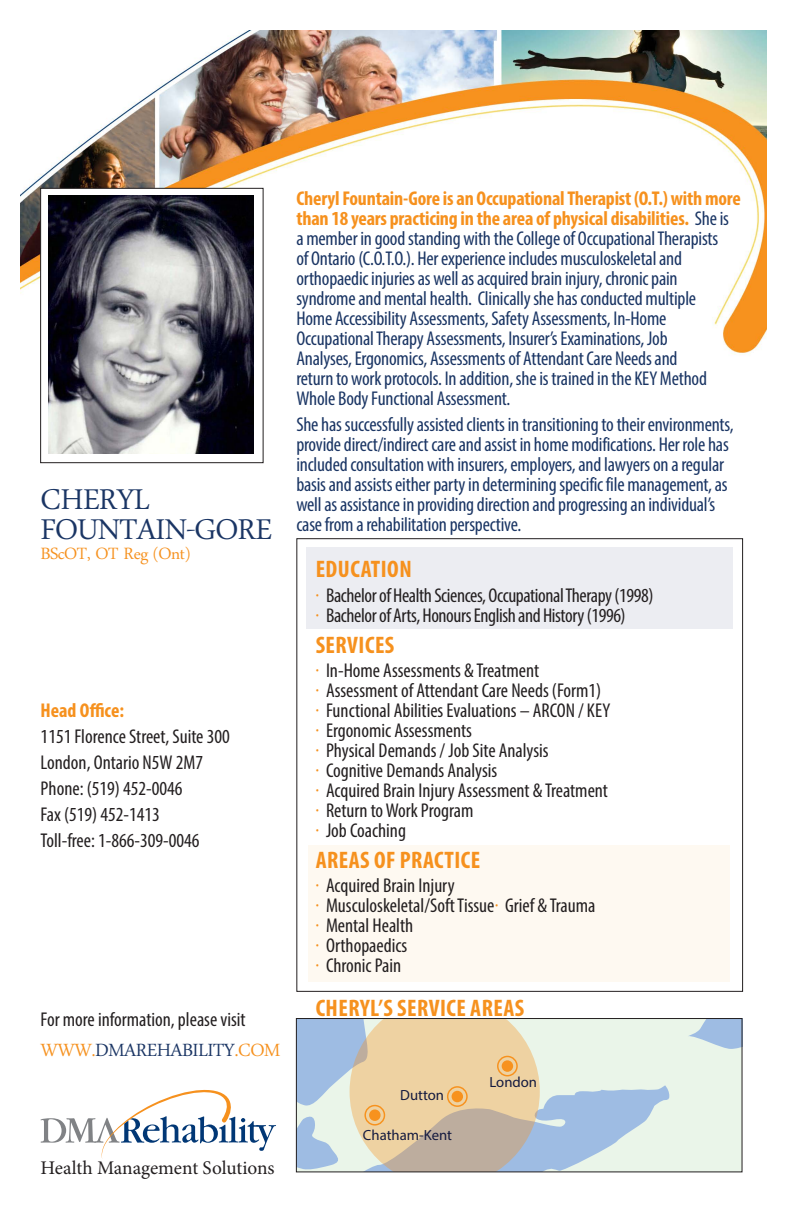
<style>
.page{position:relative;width:792px;height:1224px;background:#fff}
.page>*{position:absolute;margin:0;border:0;box-sizing:border-box;transform-origin:0 0}
.t1{font:42px/30px "Daun Penh";letter-spacing:-.02em;color:#1a3564}
.t2{font:26px "Daun Penh";letter-spacing:-.02em;color:#1a3564}
.t3{font:700 condensed 24px "Myriad Pro";letter-spacing:.02em;color:#f6911e}
.t4{font:24px "Daun Penh";letter-spacing:-.02em;color:#f6911e}
.t5{font:condensed 20px/20px "Myriad Pro";letter-spacing:-.01em;color:#1a3564}
.t6{font:condensed 20px/20px "Myriad Pro";color:#231f20}
.t7{font:condensed 20px/20px "Myriad Pro";letter-spacing:-.02em;color:#231f20}
.t8{font:700 condensed 20px "Myriad Pro";color:#f6911e}
.t9{font:19.4px "Minion Pro";letter-spacing:-.005em;color:#231f20}
.t10{font:14.8px "Myriad Pro";color:#141a3f}
.s1{color:#f6911e}
.s2{font-weight:700;color:#f6911e}
</style>
<div class="page">
<img style="left:20px;top:30px;width:747px;height:325px">
<div style="left:40px;top:188px;width:224px;height:275px;background:#fff;border:1px solid #231f20"></div>
<img style="left:49px;top:196px;width:204px;height:258px">
<svg style="left:41px;top:1089px;width:235px;height:70px"></svg>
<div style="left:296px;top:538px;width:447px;height:454px;background:#fff;border:1px solid #231f20"></div>
<div style="left:307px;top:548px;width:426px;height:81px;background:#ecedf2"></div>
<div style="left:308px;top:845px;width:422px;height:137px;background:#fef9f1"></div>
<div style="left:296px;top:1019px;width:446px;height:153px;background:#eaf5e9"></div>
<svg style="left:689px;top:1020px;width:51px;height:29px"></svg>
<svg style="left:298px;top:1020px;width:372px;height:150px"></svg>
<div style="left:369px;top:1109px;width:12px;height:12px;background:#f7921e;border-radius:50%"></div>
<div style="left:364px;top:1105px;width:21px;height:21px;border:1px solid #f7921e;border-radius:50%"></div>
<div style="left:502px;top:1060px;width:11px;height:12px;background:#f7921e;border-radius:50%"></div>
<div style="left:497px;top:1056px;width:21px;height:20px;border:1px solid #f7921e;border-radius:50%"></div>
<div style="left:452px;top:1091px;width:11px;height:11px;background:#f7921e;border-radius:50%"></div>
<div style="left:447px;top:1086px;width:21px;height:21px;border:1px solid #f7921e;border-radius:50%"></div>
<div style="left:296px;top:1018px;width:446px;height:154px;border:1px solid #231f20"></div>
<h1 class="t1" style="left:41px;top:480px;width:233px">CHERYL<br>FOUNTAIN-GORE</h1>
<p class="t4" style="left:41px;top:537px;width:151px">BScOT, OT Reg (Ont)</p>
<p class="t8" style="left:41px;top:698px;width:85px">Head Office:</p>
<p class="t6" style="left:41px;top:723px;width:191px;line-height:26px">1151 Florence Street, Suite 300<br>London, Ontario N5W 2M7<br>Phone: (519) 452-0046<br>Fax (519) 452-1413<br>Toll-free: 1-866-309-0046</p>
<p class="t6" style="left:41px;top:1010px;width:207px">For more information, please visit</p>
<h2 class="t2" style="left:41px;top:1032px;width:241px"><span class="s1">WWW.</span>DMAREHABILITY<span class="s1">.COM</span></h2>
<p class="t9" style="left:41px;top:1155px;width:236px">Health Management Solutions</p>
<p class="t5" style="left:296px;top:188px;width:446px"><span class="s2">Cheryl Fountain-Gore is an Occupational Therapist (O.T.) with more than 18 years practicing in the area of physical disabilities.</span> She is a member in good standing with the College of Occupational Therapists<br>of Ontario (C.O.T.O.). Her experience includes musculoskeletal and orthopaedic injuries as well as acquired brain injury, chronic pain syndrome and mental health. Clinically she has conducted multiple<br>Home Accessibility Assessments, Safety Assessments, In-Home Occupational Therapy Assessments, Insurer’s Examinations, Job<br>Analyses, Ergonomics, Assessments of Attendant Care Needs and<br>return to work protocols. In addition, she is trained in the KEY Method Whole Body Functional Assessment.</p>
<p class="t5" style="left:296px;top:414px;width:439px">She has successfully assisted clients in transitioning to their environments, provide direct/indirect care and assist in home modifications. Her role has included consultation with insurers, employers, and lawyers on a regular basis and assists either party in determining specific file management, as well as assistance in providing direction and progressing an individual’s case from a rehabilitation perspective.</p>
<p class="t3" style="left:316px;top:554px;width:98px">EDUCATION</p>
<p class="t7" style="left:316px;top:585px;width:339px"><span class="s1">·</span> Bachelor of Health Sciences, Occupational Therapy (1998) <span class="s1">·</span> Bachelor of Arts, Honours English and History (1996)</p>
<p class="t3" style="left:316px;top:630px;width:80px">SERVICES</p>
<p class="t6" style="left:316px;top:660px;width:296px"><span class="s1">·</span> In-Home Assessments &amp; Treatment<br><span class="s1">·</span> Assessment of Attendant Care Needs (Form1)<br><span class="s1">·</span> Functional Abilities Evaluations – ARCON / KEY <span class="s1">·</span> Ergonomic Assessments<br><span class="s1">·</span> Physical Demands / Job Site Analysis<br><span class="s1">·</span> Cognitive Demands Analysis<br><span class="s1">·</span> Acquired Brain Injury Assessment &amp; Treatment <span class="s1">·</span> Return to Work Program<br><span class="s1">·</span> Job Coaching</p>
<p class="t3" style="left:316px;top:845px;width:166px">AREAS OF PRACTICE</p>
<p class="t6" style="left:316px;top:876px;width:281px"><span class="s1">·</span> Acquired Brain Injury<br><span class="s1">·</span> Musculoskeletal/Soft Tissue<span class="s1">·</span> Grief &amp; Trauma <span class="s1">·</span> Mental Health<br><span class="s1">·</span> Orthopaedics<br><span class="s1">·</span> Chronic Pain</p>
<p class="t3" style="left:316px;top:993px;width:210px">CHERYL’S SERVICE AREAS</p>
<p class="t10" style="left:400px;top:1086px;width:45px">Dutton</p>
<p class="t10" style="left:363px;top:1126px;width:91px">Chatham-Kent</p>
<p class="t10" style="left:490px;top:1073px;width:49px">London</p>
</div>
